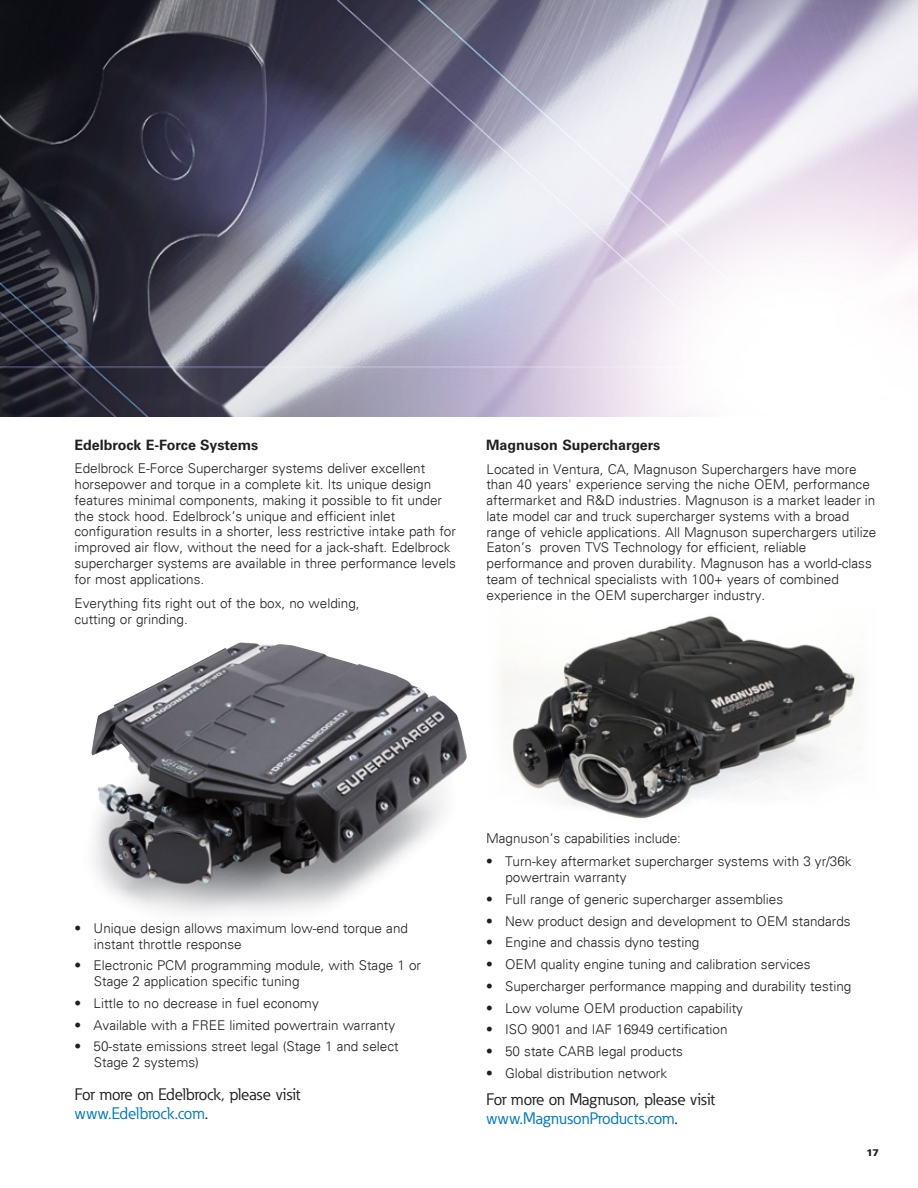
<style>
.page{position:relative;width:918px;height:1188px;background:#fff}
.page>*{position:absolute;margin:0;border:0;box-sizing:border-box;transform-origin:0 0}
.Overview{font:16.5px/19.5px "Eaton";letter-spacing:-.015em;color:#231f20}
.Overview-2{font:700 14.25px "Univers LT Pro 65";color:#231f20}
.BodyCopy{font:700 14.25px "Univers LT Pro 65";color:#231f20}
.Overview-3{font:300 13.5px/15.8px "Univers";color:#231f20}
.BodyCopy-2{font:300 13.5px/15.8px "Univers";color:#231f20}
.RectoFooter{font:900 9.75px "Univers LT Pro 75";color:#231f20}
.s1{color:#007ac2}
</style>
<div class="page">
<img style="left:91px;top:642px;width:376px;height:272px">
<img style="left:0;top:0;width:918px;height:416px">
<img style="left:502px;top:615px;width:360px;height:204px">
<p class="Overview-2" style="left:75px;top:436px;width:185px">Edelbrock E-Force Systems</p>
<p class="Overview-3" style="left:75px;top:461px;width:383px">Edelbrock E-Force Supercharger systems deliver excellent horsepower and torque in a complete kit. Its unique design features minimal components, making it possible to fit under the stock hood. Edelbrock’s unique and efficient inlet configuration results in a shorter, less restrictive intake path for improved air flow, without the need for a jack-shaft. Edelbrock supercharger systems are available in three performance levels for most applications.</p>
<p class="Overview-3" style="left:75px;top:596px;width:287px">Everything fits right out of the box, no welding, cutting or grinding.</p>
<p class="BodyCopy" style="left:486px;top:436px;width:176px">Magnuson Superchargers</p>
<p class="Overview-3" style="left:486px;top:461px;width:391px">Located in Ventura, CA, Magnuson Superchargers have more than 40 years' experience serving the niche OEM, performance aftermarket and R&amp;D industries. Magnuson is a market leader in late model car and truck supercharger systems with a broad range of vehicle applications. All Magnuson superchargers utilize Eaton’s proven TVS Technology for efficient, reliable performance and proven durability. Magnuson has a world-class team of technical specialists with 100+ years of combined experience in the OEM supercharger industry.</p>
<p class="BodyCopy-2" style="left:94px;top:920px;width:316px;text-indent:-19px">• Unique design allows maximum low-end torque and instant throttle response</p>
<p class="BodyCopy-2" style="left:94px;top:958px;width:329px;text-indent:-19px">• Electronic PCM programming module, with Stage 1 or<br>Stage 2 application specific tuning</p>
<p class="BodyCopy-2" style="left:75px;top:995px;width:246px">• Little to no decrease in fuel economy</p>
<p class="BodyCopy-2" style="left:75px;top:1017px;width:322px">• Available with a FREE limited powertrain warranty</p>
<p class="BodyCopy-2" style="left:94px;top:1039px;width:306px;text-indent:-19px">• 50-state emissions street legal (Stage 1 and select<br>Stage 2 systems)</p>
<p class="Overview" style="left:75px;top:1084px;width:227px">For more on Edelbrock, please visit <span class="s1">www.Edelbrock.com</span>.</p>
<p class="Overview-3" style="left:486px;top:830px;width:197px">Magnuson’s capabilities include:</p>
<p class="BodyCopy-2" style="left:505px;top:854px;width:348px;text-indent:-19px">• Turn-key aftermarket supercharger systems with 3 yr/36k powertrain warranty</p>
<p class="BodyCopy-2" style="left:486px;top:891px;width:299px">• Full range of generic supercharger assemblies</p>
<p class="BodyCopy-2" style="left:486px;top:913px;width:366px">• New product design and development to OEM standards</p>
<p class="BodyCopy-2" style="left:486px;top:935px;width:215px">• Engine and chassis dyno testing</p>
<p class="BodyCopy-2" style="left:486px;top:956px;width:326px">• OEM quality engine tuning and calibration services</p>
<p class="BodyCopy-2" style="left:486px;top:978px;width:367px">• Supercharger performance mapping and durability testing</p>
<p class="BodyCopy-2" style="left:486px;top:1000px;width:258px">• Low volume OEM production capability</p>
<p class="BodyCopy-2" style="left:486px;top:1022px;width:243px">• ISO 9001 and IAF 16949 certification</p>
<p class="BodyCopy-2" style="left:486px;top:1043px;width:198px">• 50 state CARB legal products</p>
<p class="BodyCopy-2" style="left:486px;top:1065px;width:183px">• Global distribution network</p>
<p class="Overview" style="left:486px;top:1090px;width:231px">For more on Magnuson, please visit <span class="s1">www.MagnusonProducts.com</span>.</p>
<p class="RectoFooter" style="left:866px;top:1146px;width:14px">17</p>
</div>
